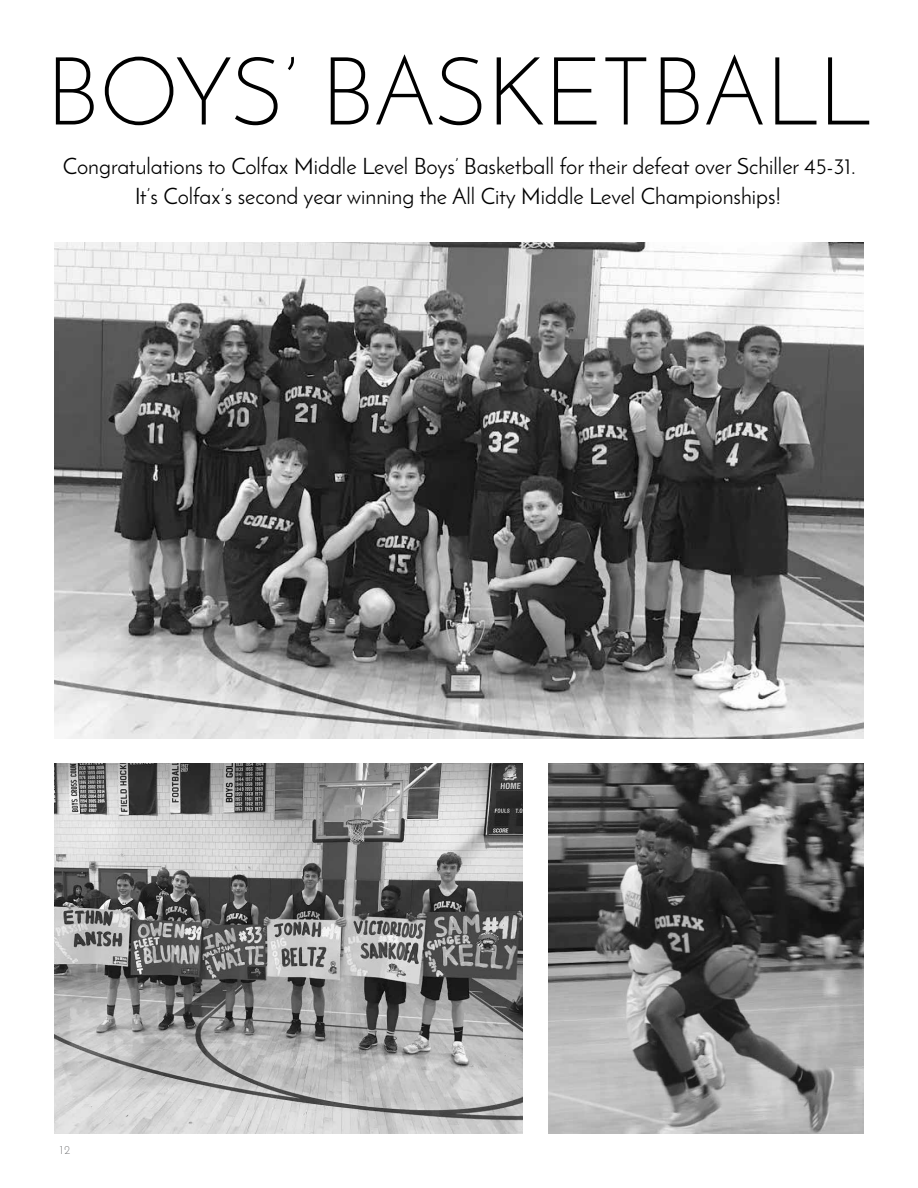
<style>
.page{position:relative;width:918px;height:1188px;background:#fff}
.page>*{position:absolute;margin:0;border:0;box-sizing:border-box;transform-origin:0 0}
.t1{font:300 94.95px "Josefin Sans";color:#000}
.t2{font:22.5px/30px "Josefin Sans";color:#000;text-align:center}
.t3{font:300 12px "Josefin Sans";color:#636466}
</style>
<div class="page">
<img style="left:549px;top:764px;width:315px;height:370px">
<img style="left:54px;top:242px;width:810px;height:497px">
<img style="left:54px;top:764px;width:469px;height:370px">
<h1 class="t1" style="left:45px;top:35px;width:826px">BOYS’ BASKETBALL</h1>
<p class="t2" style="left:63px;top:151px;width:794px">Congratulations to Colfax Middle Level Boys’ Basketball for their defeat over Schiller 45-31.<br>It’s Colfax’s second year winning the All City Middle Level Championships!</p>
<p class="t3" style="left:60px;top:1142px;width:12px">12</p>
</div>
